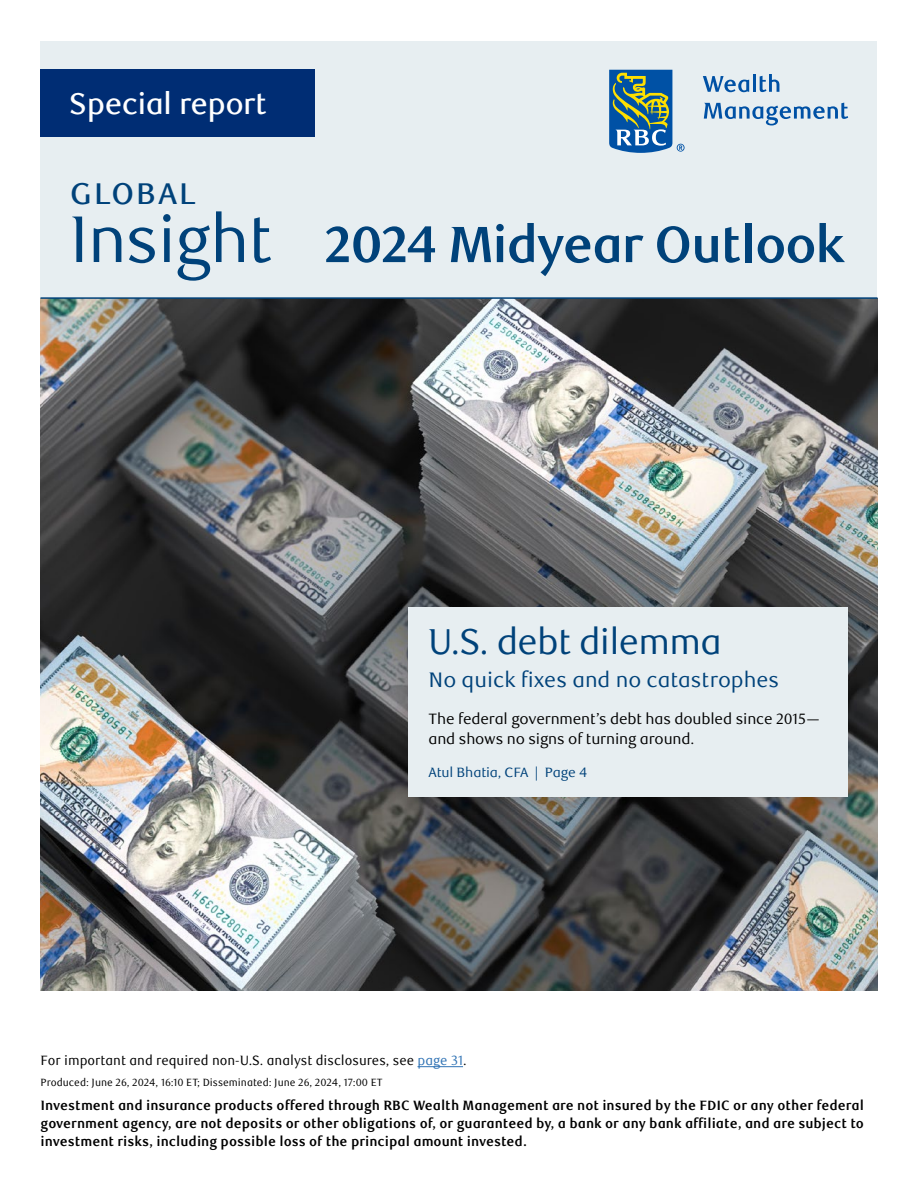
<style>
.page{position:relative;width:918px;height:1188px;background:#fff}
.page>*{position:absolute;margin:0;border:0;box-sizing:border-box;transform-origin:0 0}
.INSIGHT_GI-GIW_Title{font:66px "RBC Display";color:#00427a}
.Cover_title{font:700 51px "RBC Display";letter-spacing:-.01em;color:#00427a}
.Cover_Cover_FA_headline{font:36px "RBC Display";color:#00427a}
.Factsheet_Styles_Factsheet_Headline{font:500 30px "RBC Display";color:#fff}
.INSIGHT_GI-GIW_Title-2{font:500 30px "RBC Text";letter-spacing:.05em;color:#00427a}
.sub_subtitle_cover{font:21px "RBC Text";color:#00427a}
.Cover_Cover_FA_teaser{font:15px/19.5px "RBC Text";letter-spacing:-.01em;color:#000}
.Factsheet_Styles_Factsheet_Disclosure{font:700 13.5px/18px "RBC Text Cond";color:#000;text-align:justify}
.Factsheet_Styles_Factsheet_Disclosure-2{font:13.5px "RBC Text Cond";color:#000}
.Cover_Cover_FA_author{font:13.5px "RBC Text";letter-spacing:-.01em;color:#00427a}
.Factsheet_Styles_Factsheet_Disclosure-3{font:10.5px "RBC Text Cond";color:#000}
.s1{color:#3174b5}
</style>
<div class="page">
<div style="left:40px;top:41px;width:838px;height:257px;background:#e7eef1"></div>
<img style="left:40px;top:299px;width:838px;height:691px">
<hr style="left:40px;top:297px;width:838px;height:2px;background:#00427a">
<svg style="left:609px;top:70px;width:76px;height:83px"></svg>
<svg style="left:703px;top:76px;width:46px;height:16px"></svg>
<hr style="left:753px;top:74px;width:3px;height:18px;background:#0051a5">
<svg style="left:760px;top:74px;width:19px;height:18px"></svg>
<svg style="left:704px;top:103px;width:144px;height:22px"></svg>
<div style="left:40px;top:70px;width:275px;height:67px;background:#002d74"></div>
<hr style="left:418px;top:1066px;width:45px;height:1px;background:#3174b5">
<div style="left:390px;top:598px;width:469px;height:219px;background:#000;opacity:.15"></div>
<div style="left:408px;top:607px;width:440px;height:190px;background:#e7eef1"></div>
<h1 class="Factsheet_Styles_Factsheet_Headline" style="left:70px;top:86px;width:198px">Special report</h1>
<h1 class="INSIGHT_GI-GIW_Title-2" style="left:70px;top:175px;width:128px">GLOBAL</h1>
<h1 class="INSIGHT_GI-GIW_Title" style="left:70px;top:201px;width:203px">Insight</h1>
<h1 class="Cover_title" style="left:325px;top:215px;width:521px">2024 Midyear Outlook</h1>
<h2 class="Cover_Cover_FA_headline" style="left:428px;top:620px;width:294px">U.S. debt dilemma</h2>
<p class="sub_subtitle_cover" style="left:428px;top:668px;width:352px">No quick fixes and no catastrophes</p>
<p class="Cover_Cover_FA_teaser" style="left:428px;top:710px;width:394px">The federal government’s debt has doubled since 2015— and shows no signs of turning around.</p>
<p class="Cover_Cover_FA_author" style="left:428px;top:764px;width:160px">Atul Bhatia, CFA | Page 4</p>
<p class="Factsheet_Styles_Factsheet_Disclosure-2" style="left:40px;top:1053px;width:428px">For important and required non-U.S. analyst disclosures, see <span class="s1">page 31</span>.</p>
<p class="Factsheet_Styles_Factsheet_Disclosure-3" style="left:40px;top:1076px;width:344px">Produced: June 26, 2024, 16:10 ET; Disseminated: June 26, 2024, 17:00 ET</p>
<p class="Factsheet_Styles_Factsheet_Disclosure" style="left:40px;top:1097px;width:825px">Investment and insurance products offered through RBC Wealth Management are not insured by the FDIC or any other federal government agency, are not deposits or other obligations of, or guaranteed by, a bank or any bank affiliate, and are subject to investment risks, including possible loss of the principal amount invested.</p>
</div>
